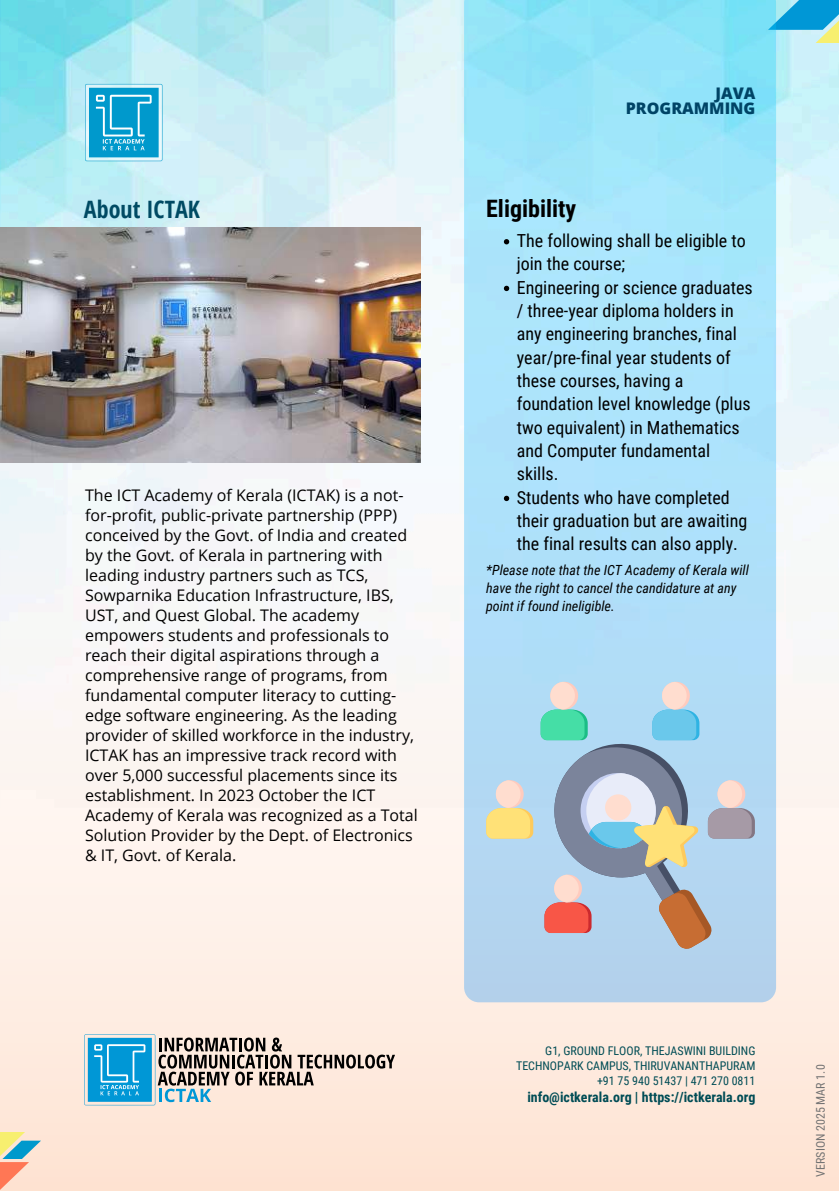
<style>
.page{position:relative;width:839px;height:1191px;background:#fff}
.page>*{position:absolute;margin:0;border:0;box-sizing:border-box;transform-origin:0 0}
.t1{font:700 24px "Roboto Condensed";color:#000}
.t2{font:700 24px "Open Sans Condensed";color:#004a63}
.t3{font:18px/23.4px "Roboto Condensed";color:#000}
.t4{font:16px/20px "Open Sans";color:#000}
.t5{font:800 16px/14.6px "Open Sans";color:#046;text-align:right}
.t6{font:italic 14px/18px "Roboto Condensed";color:#000}
.t7{font:700 14px "Roboto Condensed";color:#004c55}
.t8{font:12px/15px "Roboto Condensed";color:#004c55;text-align:right}
.t9{font:12px "Roboto Condensed";color:#737373}
</style>
<div class="page">
<img style="left:0;top:0;width:838px;height:365px">
<div style="left:0;top:365px;width:838px;height:826px;background:linear-gradient(to bottom,#f1fbff,#ffe9d9)"></div>
<svg style="left:84px;top:1034px;width:310px;height:71px;background:#a3b4b8"></svg>
<svg style="left:0;top:1132px;width:25px;height:30px"></svg>
<svg style="left:0;top:1162px;width:29px;height:29px"></svg>
<svg style="left:2px;top:1141px;width:39px;height:18px"></svg>
<svg style="left:776px;top:0;width:62px;height:30px;background:#1da5da"></svg>
<svg style="left:815px;top:17px;width:23px;height:26px"></svg>
<img style="left:0;top:227px;width:420px;height:236px">
<svg style="left:85px;top:84px;width:77px;height:77px;background:#3eb2d8"></svg>
<svg style="left:464px;top:0;width:312px;height:1002px;background:#a8e0f8"></svg>
<div style="left:662px;top:682px;width:27px;height:28px;background:#ffcbbe;border-radius:50%"></div>
<div style="left:662px;top:682px;width:24px;height:28px;background:#ffddcf;border-radius:50%"></div>
<div style="left:550px;top:682px;width:28px;height:28px;background:#ffcbbe;border-radius:50%"></div>
<div style="left:550px;top:682px;width:25px;height:28px;background:#ffddcf;border-radius:50%"></div>
<svg style="left:486px;top:808px;width:47px;height:31px"></svg>
<div style="left:496px;top:780px;width:27px;height:28px;background:#ffcbbe;border-radius:50%"></div>
<div style="left:496px;top:780px;width:24px;height:28px;background:#ffddcf;border-radius:50%"></div>
<svg style="left:540px;top:710px;width:214px;height:240px;background:#aabecb"></svg>
<div style="left:717px;top:780px;width:28px;height:28px;background:#ffcbbe;border-radius:50%"></div>
<div style="left:717px;top:780px;width:25px;height:28px;background:#ffddcf;border-radius:50%"></div>
<svg style="left:504px;top:239px;width:5px;height:5px"></svg>
<svg style="left:504px;top:286px;width:5px;height:5px"></svg>
<svg style="left:504px;top:496px;width:5px;height:5px"></svg>
<p class="t5" style="left:625px;top:86px;width:131px">JAVA<br>PROGRAMMING</p>
<h1 class="t2" style="left:84px;top:192px;width:118px">About ICTAK</h1>
<h1 class="t1" style="left:486px;top:195px;width:92px">Eligibility</h1>
<p class="t3" style="left:517px;top:229px;width:237px">The following shall be eligible to join the course;<br>Engineering or science graduates / three-year diploma holders in any engineering branches, final year/pre-final year students of these courses, having a foundation level knowledge (plus two equivalent) in Mathematics and Computer fundamental skills.<br>Students who have completed their graduation but are awaiting the final results can also apply.</p>
<p class="t6" style="left:486px;top:561px;width:264px">*Please note that the ICT Academy of Kerala will have the right to cancel the candidature at any point if found ineligible.</p>
<p class="t4" style="left:85px;top:485px;width:334px">The ICT Academy of Kerala (ICTAK) is a not&shy;for-profit, public-private partnership (PPP) conceived by the Govt. of India and created by the Govt. of Kerala in partnering with leading industry partners such as TCS, Sowparnika Education Infrastructure, IBS, UST, and Quest Global. The academy empowers students and professionals to reach their digital aspirations through a comprehensive range of programs, from fundamental computer literacy to cutting&shy;edge software engineering. As the leading provider of skilled workforce in the industry, ICTAK has an impressive track record with over 5,000 successful placements since its establishment. In 2023 October the ICT Academy of Kerala was recognized as a Total Solution Provider by the Dept. of Electronics &amp; IT, Govt. of Kerala.</p>
<p class="t8" style="left:516px;top:1043px;width:241px">G1, GROUND FLOOR, THEJASWINI BUILDING<br>TECHNOPARK CAMPUS, THIRUVANANTHAPURAM +91 75 940 51437 | 471 270 0811</p>
<p class="t7" style="left:527px;top:1089px;width:229px">info@ictkerala.org | https://ictkerala.org</p>
<p class="t9" style="left:813px;top:1177px;width:114px;rotate:-90deg">VERSION 2025 MAR 1.0</p>
</div>
